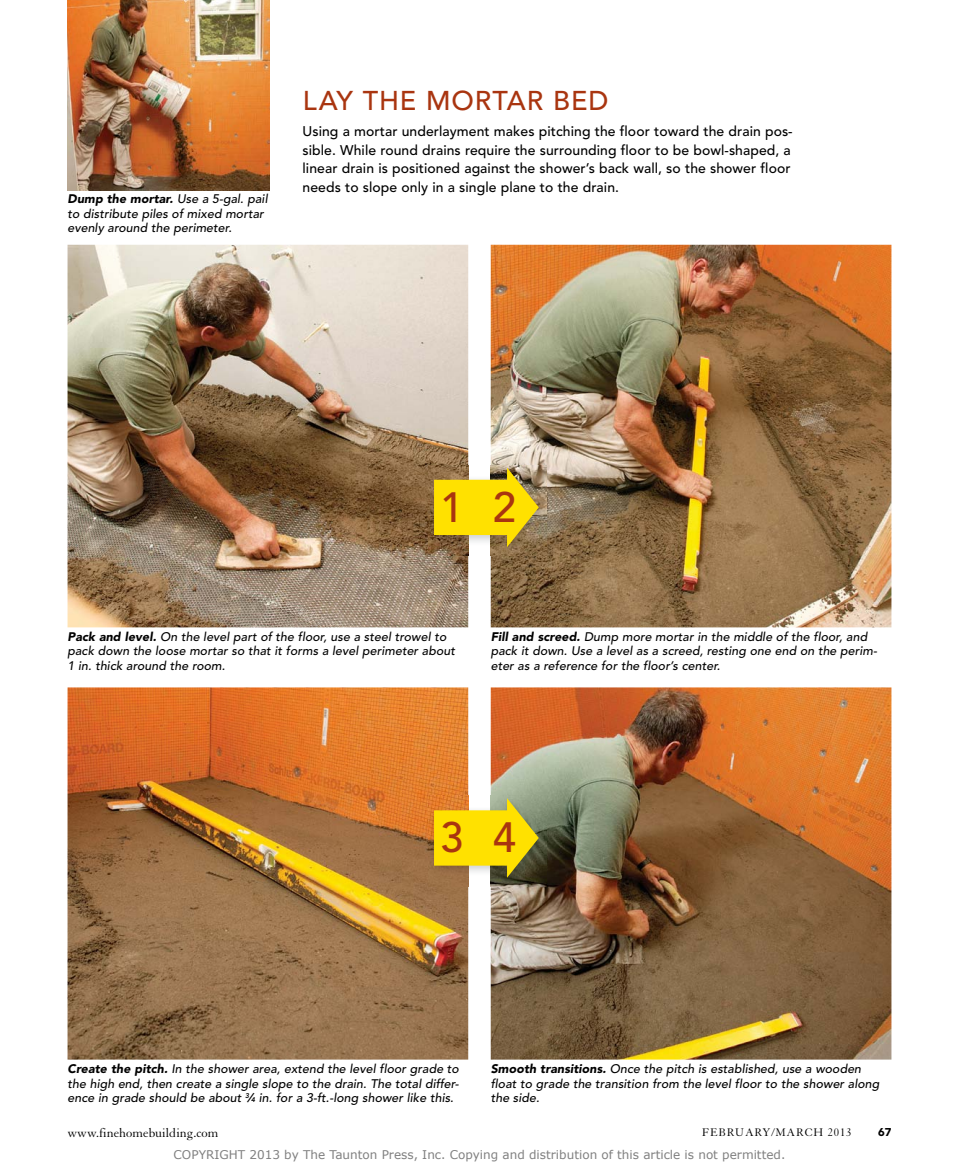
<style>
.page{position:relative;width:959px;height:1175px;background:#fff}
.page>*{position:absolute;margin:0;border:0;box-sizing:border-box;transform-origin:0 0}
.t1{font:500 42px "Avenir LT Std";color:#a93510}
.t2{font:500 27px "Avenir LT Std";letter-spacing:.03em;color:#a93510}
.t3{font:500 13.95px/18.6px "Avenir LT Std";letter-spacing:.005em;color:#000}
.t4{font:13.5px "Granjon LT Std";color:#000}
.t5{font:italic 500 12.3px/14.7px "Avenir LT Std";letter-spacing:.005em;color:#000}
.t6{font:12px "Verdana";color:#808080}
.t7{font:12px "Granjon LT Std";letter-spacing:.07em;color:#000}
.t8{font:900 11.25px "Avenir LT Std";color:#000}
.s1{font-weight:900}
.s2{font-weight:800}
.s3{font-weight:800;font-size:6.75px}
</style>
<div class="page">
<img style="left:68px;top:245px;width:400px;height:382px">
<img style="left:490px;top:245px;width:401px;height:382px">
<img style="left:68px;top:687px;width:400px;height:372px">
<img style="left:490px;top:687px;width:401px;height:372px">
<img style="left:68px;top:0;width:202px;height:190px">
<img style="left:429px;top:465px;width:117px;height:91px">
<svg style="left:434px;top:467px;width:104px;height:80px;background:#dabf26"></svg>
<img style="left:429px;top:795px;width:117px;height:91px">
<svg style="left:434px;top:798px;width:104px;height:79px;background:#dbc125"></svg>
<p class="t5" style="left:68px;top:192px;width:202px"><span class="s1">Dump the mortar.</span> Use a 5-gal. pail to distribute piles of mixed mortar evenly around the perimeter.</p>
<h2 class="t2" style="left:303px;top:85px;width:307px">Lay THe MORTaR Bed</h2>
<p class="t3" style="left:302px;top:122px;width:491px">Using a mortar underlayment makes pitching the floor toward the drain pos&shy;sible. While round drains require the surrounding floor to be bowl-shaped, a linear drain is positioned against the shower’s back wall, so the shower floor needs to slope only in a single plane to the drain.</p>
<h1 class="t1" style="left:440px;top:483px;width:77px">1 2</h1>
<p class="t5" style="left:68px;top:629px;width:389px"><span class="s1">Pack and level.</span> On the level part of the floor, use a steel trowel to pack down the loose mortar so that it forms a level perimeter about<br>1 in. thick around the room.</p>
<p class="t5" style="left:491px;top:629px;width:388px"><span class="s1">Fill and screed.</span> Dump more mortar in the middle of the floor, and pack it down. Use a level as a screed, resting one end on the perim&shy;eter as a reference for the floor’s center.</p>
<h1 class="t1" style="left:440px;top:813px;width:77px">3 4</h1>
<p class="t5" style="left:68px;top:1061px;width:393px;text-align:justify"><span class="s1">Create the pitch.</span> In the shower area, extend the level floor grade to the high end, then create a single slope to the drain. The total differ&shy;ence in grade should be about <sup>3</sup><span class="s2">⁄</span><span class="s3">4</span> in. for a 3-ft.-long shower like this.</p>
<p class="t5" style="left:490px;top:1061px;width:390px"><span class="s1">Smooth transitions.</span> Once the pitch is established, use a wooden float to grade the transition from the level floor to the shower along the side.</p>
<p class="t4" style="left:68px;top:1125px;width:152px">www.finehomebuilding.com</p>
<p class="t7" style="left:702px;top:1126px;width:151px">FEBRUARY/MARCH 2013</p>
<p class="t8" style="left:878px;top:1125px;width:15px">67</p>
<p class="t6" style="left:174px;top:1146px;width:613px">COPYRIGHT 2013 by The Taunton Press, Inc. Copying and distribution of this article is not permitted.</p>
</div>
